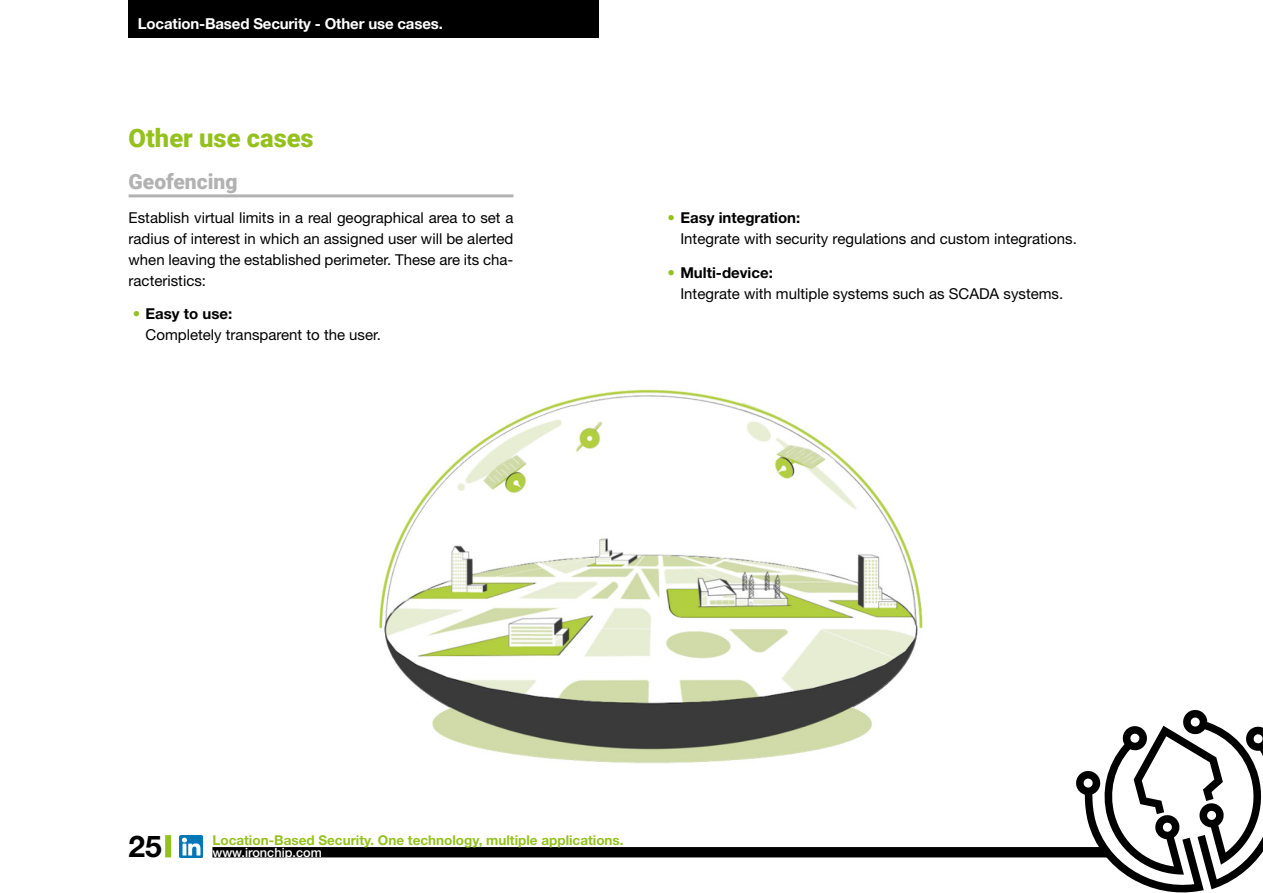
<style>
.page{position:relative;width:1263px;height:893px;background:#fff}
.page>*{position:absolute;margin:0;border:0;box-sizing:border-box;transform-origin:0 0}
.t1{font:700 30px "Helvetica Neue LT Std";color:#000}
.t2{font:900 25.5px "Roboto";color:#95c11f}
.t3{font:900 21px "Roboto";color:#b3b2b2}
.t4{font:15px/21px "Helvetica Neue LT Std";color:#000}
.t5{font:700 15px "Helvetica Neue";letter-spacing:-.01em;color:#fff}
.t6{font:700 13.5px "Helvetica Neue LT Std";color:#95c11f}
.t7{font:500 12.75px "Helvetica Neue LT Std";color:#fff}
.s1{font-weight:700;color:#95c11f}
.s2{font-weight:700}
</style>
<div class="page">
<img style="left:180px;top:835px;width:22px;height:23px">
<div style="left:129px;top:0;width:470px;height:37px;background:#000"></div>
<div style="left:165px;top:835px;width:6px;height:22px;background:#95c11f"></div>
<svg style="left:212px;top:710px;width:1051px;height:183px"></svg>
<hr style="left:129px;top:194px;width:384px;height:3px;background:#b3b2b2">
<img style="left:364px;top:389px;width:580px;height:390px">
<p class="t5" style="left:138px;top:12px;width:306px">Location-Based Security - Other use cases.</p>
<h2 class="t2" style="left:129px;top:120px;width:187px">Other use cases</h2>
<h3 class="t3" style="left:129px;top:167px;width:110px">Geofencing</h3>
<p class="t4" style="left:129px;top:207px;width:386px;text-align:justify">Establish virtual limits in a real geographical area to set a radius of interest in which an assigned user will be alerted when leaving the established perimeter. These are its cha&shy;racteristics:</p>
<p class="t4" style="left:146px;top:303px;width:237px;text-indent:-13px"><span class="s1">•</span> <span class="s2">Easy to use:<br></span>Completely transparent to the user.</p>
<p class="t4" style="left:680px;top:207px;width:398px;text-indent:-13px"><span class="s1">•</span> <span class="s2">Easy integration:<br></span>Integrate with security regulations and custom integrations.</p>
<p class="t4" style="left:680px;top:262px;width:384px;text-indent:-13px"><span class="s1">•</span> <span class="s2">Multi-device:<br></span>Integrate with multiple systems such as SCADA systems.</p>
<h1 class="t1" style="left:129px;top:828px;width:35px">25</h1>
<p class="t6" style="left:212px;top:832px;width:413px">Location-Based Security. One technology, multiple applications.</p>
<p class="t7" style="left:212px;top:845px;width:111px">www.ironchip.com</p>
</div>
